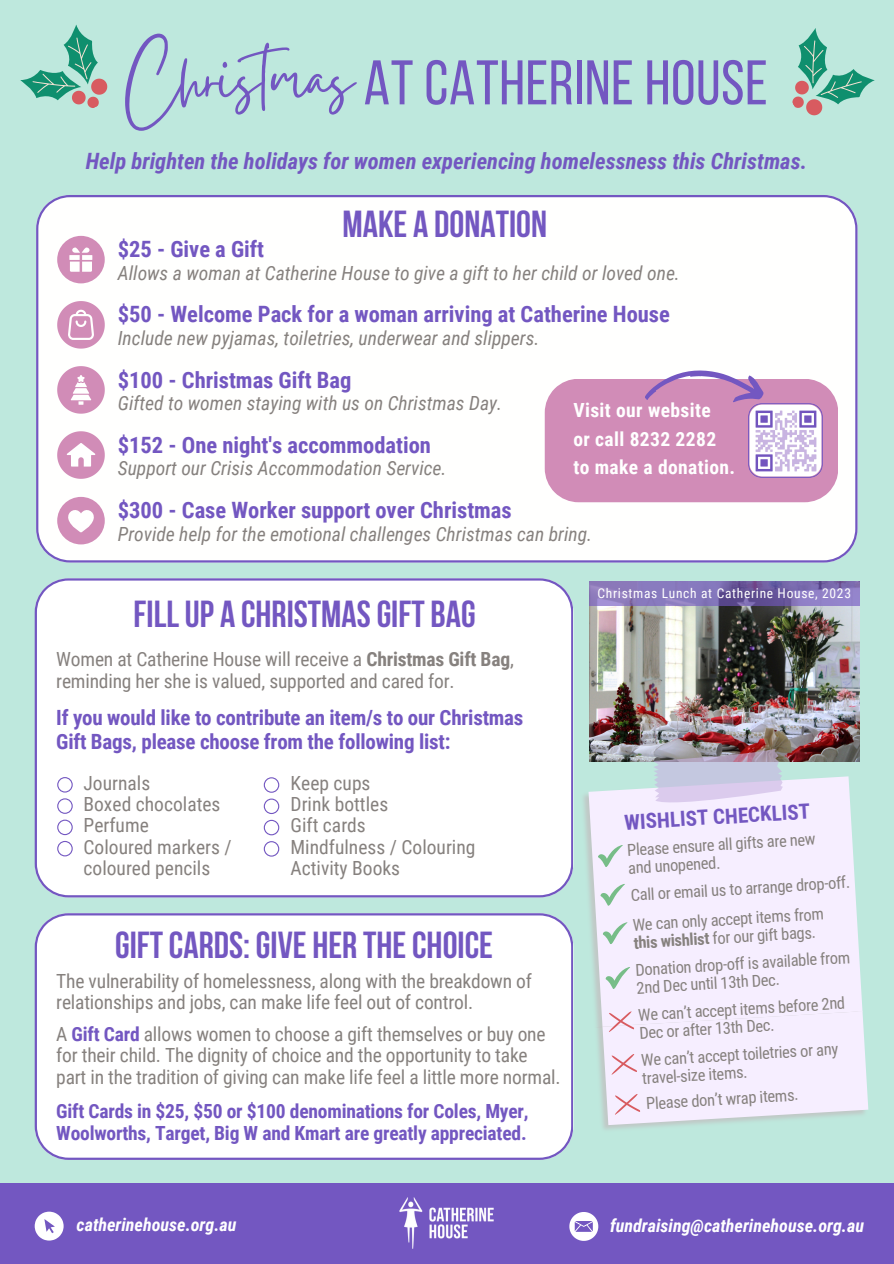
<style>
.page{position:relative;width:894px;height:1264px;background:#fff}
.page>*{position:absolute;margin:0;border:0;box-sizing:border-box;transform-origin:0 0}
.t1{font:80.55px "Gistesy";color:#7357c1}
.t2{font:62.85px "Bebas Neue";letter-spacing:.01em;color:#7357c1}
.t3{font:700 37.5px "Bebas Neue";color:#7357c1}
.t4{font:700 22.5px "Roboto Condensed";color:#7357c1}
.t5{font:italic 700 22.5px "Roboto Condensed";color:#7357c1}
.t6{font:700 21px/24.8px "Roboto Condensed";letter-spacing:-.01em;color:#7357c1}
.t7{font:19.5px/21.3px "Roboto Condensed";letter-spacing:-.01em;color:#86817e}
.t8{font:italic 19.5px "Roboto Condensed";color:#86817e}
.t9{font:700 19.5px/22.5px "Roboto Condensed";letter-spacing:-.01em;color:#7357c1}
.t10{font:700 19.5px/28.2px "Roboto Condensed";letter-spacing:.02em;color:#fff}
.t11{font:italic 700 18px "Roboto Condensed";color:#fff}
.t12{font:16.5px/18.3px "Roboto Condensed";color:#86817e}
.t13{font:13.5px "Roboto Condensed";letter-spacing:.05em;color:#fff}
.s1{font-weight:700}
.s2{font-weight:700;color:#7357c1}
</style>
<div class="page">
<div style="left:0;top:0;width:893px;height:1263px;background:#bee8dd"></div>
<div style="left:35px;top:913px;width:537px;height:246px;background:#fff"></div>
<div style="left:35px;top:578px;width:537px;height:319px;background:#fff"></div>
<svg style="left:264px;top:777px;width:15px;height:15px"></svg>
<svg style="left:264px;top:841px;width:15px;height:15px"></svg>
<svg style="left:264px;top:798px;width:15px;height:37px"></svg>
<img style="left:589px;top:606px;width:270px;height:148px">
<svg style="left:589px;top:581px;width:270px;height:25px;background:#806fb3"></svg>
<img style="left:558px;top:754px;width:302px;height:274px">
<svg style="left:588px;top:776px;width:275px;height:233px;background:#f1edfc"></svg>
<svg style="left:652px;top:748px;width:131px;height:56px;background:#c4bdd3"></svg>
<img style="left:573px;top:1009px;width:296px;height:121px">
<svg style="left:597px;top:844px;width:27px;height:23px"></svg>
<svg style="left:599px;top:883px;width:27px;height:23px"></svg>
<svg style="left:601px;top:922px;width:27px;height:22px"></svg>
<svg style="left:604px;top:966px;width:27px;height:23px"></svg>
<svg style="left:592px;top:1009px;width:276px;height:116px;background:#efeaf8"></svg>
<div style="left:36px;top:195px;width:821px;height:367px;background:#fffffe"></div>
<svg style="left:57px;top:236px;width:47px;height:47px;background:#e1b5d0"></svg>
<svg style="left:57px;top:301px;width:47px;height:47px;background:#dfafcc"></svg>
<svg style="left:57px;top:366px;width:47px;height:47px;background:#dfb0cd"></svg>
<svg style="left:57px;top:431px;width:47px;height:47px;background:#e2b6d1"></svg>
<svg style="left:57px;top:497px;width:47px;height:47px;background:#e2b8d2"></svg>
<svg style="left:544px;top:366px;width:293px;height:136px;background:#d5a0c6"></svg>
<svg style="left:57px;top:777px;width:16px;height:15px"></svg>
<svg style="left:57px;top:819px;width:16px;height:37px"></svg>
<svg style="left:57px;top:798px;width:16px;height:15px"></svg>
<div style="left:0;top:1183px;width:893px;height:80px;background:#7357c1"></div>
<svg style="left:35px;top:1211px;width:29px;height:29px"></svg>
<img style="left:399px;top:1197px;width:95px;height:52px">
<svg style="left:569px;top:1212px;width:29px;height:28px"></svg>
<svg style="left:20px;top:24px;width:88px;height:84px"></svg>
<svg style="left:792px;top:28px;width:83px;height:88px"></svg>
<p class="t1" style="left:126px;top:22px;width:229px">Christmas</p>
<p class="t2" style="left:363px;top:57px;width:405px">AT CATHERINE HOUSE</p>
<p class="t5" style="left:86px;top:148px;width:722px">Help brighten the holidays for women experiencing homelessness this Christmas.</p>
<p class="t3" style="left:342px;top:209px;width:206px">MAKE A DONATION</p>
<h6 class="t4" style="left:118px;top:236px;width:148px">$25 - Give a Gift</h6>
<p class="t8" style="left:118px;top:261px;width:563px">Allows a woman at Catherine House to give a gift to her child or loved one.</p>
<p class="t4" style="left:118px;top:301px;width:553px">$50 - Welcome Pack for a woman arriving at Catherine House</p>
<p class="t8" style="left:118px;top:326px;width:423px">Include new pyjamas, toiletries, underwear and slippers.</p>
<h6 class="t4" style="left:118px;top:366px;width:235px">$100 - Christmas Gift Bag</h6>
<p class="t8" style="left:118px;top:392px;width:386px">Gifted to women staying with us on Christmas Day.</p>
<p class="t4" style="left:118px;top:432px;width:314px">$152 - One night's accommodation</p>
<h6 class="t8" style="left:118px;top:457px;width:330px">Support our Crisis Accommodation Service.</h6>
<p class="t4" style="left:118px;top:497px;width:395px">$300 - Case Worker support over Christmas</p>
<h3 class="t8" style="left:118px;top:522px;width:476px">Provide help for the emotional challenges Christmas can bring.</h3>
<p class="t10" style="left:573px;top:396px;width:139px">Visit our website</p>
<p class="t10" style="left:573px;top:425px;width:163px">or call 8232 2282 to make a donation.</p>
<p class="t3" style="left:134px;top:599px;width:343px">FILLUP A CHRISTMASGIFT BAG</p>
<p class="t7" style="left:56px;top:649px;width:459px">Women at Catherine House will receive a <span class="s1">Christmas Gift Bag</span>, reminding her she is valued, supported and cared for.</p>
<h5 class="t6" style="left:56px;top:705px;width:468px">If you would like to contribute an item/s to our Christmas<br>Gift Bags, please choose from the following list:</h5>
<h6 class="t7" style="left:83px;top:772px;width:68px">Journals</h6>
<p class="t7" style="left:83px;top:793px;width:138px">Boxed chocolates</p>
<p class="t7" style="left:83px;top:815px;width:67px">Perfume</p>
<p class="t7" style="left:83px;top:836px;width:150px">Coloured markers / coloured pencils</p>
<p class="t7" style="left:290px;top:772px;width:81px">Keep cups</p>
<h1 class="t7" style="left:290px;top:793px;width:99px">Drink bottles</h1>
<h2 class="t7" style="left:290px;top:815px;width:77px">Gift cards</h2>
<h6 class="t7" style="left:290px;top:836px;width:186px">Mindfulness / Colouring<br>Activity Books</h6>
<p class="t3" style="left:115px;top:930px;width:379px">GIFTCARDS: GIVE HER THECHOICE</p>
<p class="t7" style="left:56px;top:970px;width:477px">The vulnerability of homelessness, along with the breakdown of relationships and jobs, can make life feel out of control.</p>
<p class="t7" style="left:56px;top:1023px;width:505px">A <span class="s2">Gift Card</span> allows women to choose a gift themselves or buy one for their child. The dignity of choice and the opportunity to take part in the tradition of giving can make life feel a little more normal.</p>
<p class="t9" style="left:56px;top:1099px;width:474px">Gift Cards in $25, $50 or $100 denominations for Coles, Myer,<br>Woolworths, Target, Big W and Kmart are greatly appreciated.</p>
<p class="t13" style="left:597px;top:586px;width:255px">Christmas Lunch at Catherine House, 2023</p>
<p class="t6" style="left:623px;top:809px;width:187px;rotate:-3deg">WISHLIST CHECKLIST</p>
<h4 class="t12" style="left:626px;top:840px;width:190px;rotate:-3deg">Please ensure all gifts are new and unopened.</h4>
<p class="t12" style="left:630px;top:885px;width:221px;rotate:-3deg">Call or email us to arrange drop-off.</p>
<p class="t12" style="left:632px;top:915px;width:193px;line-height:17.7px;rotate:-3deg">We can only accept items from <span class="s1">this wishlist</span> for our gift bags.</p>
<h6 class="t12" style="left:635px;top:960px;width:216px;rotate:-3deg">Donation drop-off is available from<br>2nd Dec until 13th Dec.</h6>
<p class="t12" style="left:637px;top:1005px;width:209px;rotate:-3deg">We can’t accept items before 2nd<br>Dec or after 13th Dec.</p>
<h6 class="t12" style="left:640px;top:1050px;width:199px;rotate:-3deg">We can’t accept toiletries or any travel-size items.</h6>
<p class="t12" style="left:645px;top:1093px;width:154px;rotate:-3deg">Please don’t wrap items.</p>
<p class="t11" style="left:77px;top:1214px;width:161px">catherinehouse.org.au</p>
<p class="t11" style="left:610px;top:1215px;width:255px">fundraising@catherinehouse.org.au</p>
</div>
